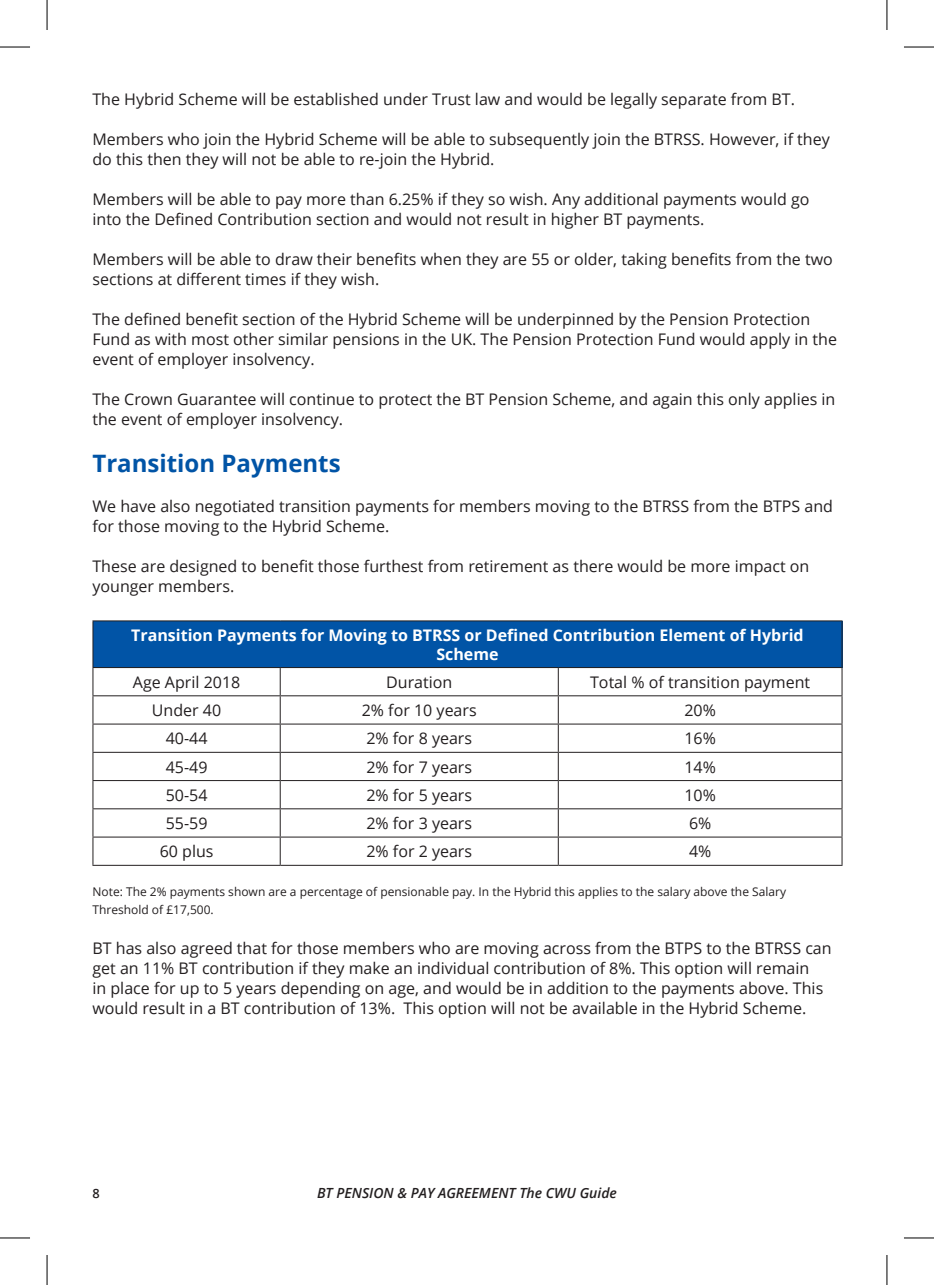
<style>
.page{position:relative;width:934px;height:1285px;background:#fff}
.page>*{position:absolute;margin:0;border:0;box-sizing:border-box;transform-origin:0 0}
.t1{font:700 24px "Open Sans";color:#0154a6}
.t2{font:16px/20px "Open Sans";color:#231f20}
.t3{font:700 16px/18.4px "Open Sans";color:#fff;text-align:center}
.t4{font:italic 600 14px "Open Sans";color:#231f20}
.t5{font:600 12.8px "Open Sans";color:#231f20}
.t6{font:12px/18px "Open Sans";color:#231f20}
</style>
<div class="page">
<div style="left:93px;top:621px;width:748px;height:46px;background:#0154a6"></div>
<hr style="left:92px;top:620px;width:188px;height:1px;background:#231f20">
<hr style="left:92px;top:621px;width:1px;height:46px;background:#231f20">
<hr style="left:280px;top:620px;width:278px;height:1px;background:#231f20">
<hr style="left:558px;top:620px;width:284px;height:1px;background:#231f20">
<hr style="left:841px;top:621px;width:1px;height:46px;background:#231f20">
<hr style="left:92px;top:667px;width:188px;height:1px;background:#231f20">
<hr style="left:280px;top:667px;width:278px;height:1px;background:#231f20">
<hr style="left:558px;top:667px;width:284px;height:1px;background:#231f20">
<hr style="left:92px;top:695px;width:188px;height:1px;background:#231f20">
<hr style="left:280px;top:695px;width:278px;height:1px;background:#231f20">
<hr style="left:558px;top:695px;width:284px;height:1px;background:#231f20">
<hr style="left:92px;top:723px;width:188px;height:1px;background:#231f20">
<hr style="left:280px;top:723px;width:278px;height:1px;background:#231f20">
<hr style="left:558px;top:723px;width:284px;height:1px;background:#231f20">
<hr style="left:92px;top:752px;width:188px;height:1px;background:#231f20">
<hr style="left:280px;top:752px;width:278px;height:1px;background:#231f20">
<hr style="left:558px;top:752px;width:284px;height:1px;background:#231f20">
<hr style="left:92px;top:780px;width:188px;height:1px;background:#231f20">
<hr style="left:280px;top:780px;width:278px;height:1px;background:#231f20">
<hr style="left:558px;top:780px;width:284px;height:1px;background:#231f20">
<hr style="left:92px;top:808px;width:188px;height:1px;background:#231f20">
<hr style="left:280px;top:808px;width:278px;height:1px;background:#231f20">
<hr style="left:558px;top:808px;width:284px;height:1px;background:#231f20">
<hr style="left:92px;top:836px;width:188px;height:1px;background:#231f20">
<svg style="left:92px;top:668px;width:1px;height:197px"></svg>
<hr style="left:280px;top:836px;width:278px;height:1px;background:#231f20">
<svg style="left:279px;top:668px;width:1px;height:197px"></svg>
<hr style="left:558px;top:836px;width:284px;height:1px;background:#231f20">
<svg style="left:557px;top:668px;width:1px;height:197px"></svg>
<svg style="left:841px;top:668px;width:1px;height:197px"></svg>
<hr style="left:92px;top:865px;width:188px;height:1px;background:#231f20">
<hr style="left:280px;top:865px;width:278px;height:1px;background:#231f20">
<hr style="left:558px;top:865px;width:284px;height:1px;background:#231f20">
<hr style="left:0;top:47px;width:30px;height:1px;background:#000">
<hr style="left:903px;top:47px;width:30px;height:1px;background:#000">
<hr style="left:0;top:1237px;width:30px;height:1px;background:#000">
<hr style="left:903px;top:1237px;width:30px;height:1px;background:#000">
<hr style="left:47px;top:0;width:1px;height:30px;background:#000">
<hr style="left:47px;top:1255px;width:1px;height:30px;background:#000">
<hr style="left:886px;top:0;width:1px;height:30px;background:#000">
<hr style="left:886px;top:1255px;width:1px;height:30px;background:#000">
<p class="t2" style="left:92px;top:88px;width:703px">The Hybrid Scheme will be established under Trust law and would be legally separate from BT.</p>
<p class="t2" style="left:92px;top:128px;width:738px">Members who join the Hybrid Scheme will be able to subsequently join the BTRSS. However, if they do this then they will not be able to re-join the Hybrid.</p>
<p class="t2" style="left:92px;top:188px;width:718px">Members will be able to pay more than 6.25% if they so wish. Any additional payments would go into the Defined Contribution section and would not result in higher BT payments.</p>
<p class="t2" style="left:92px;top:248px;width:741px">Members will be able to draw their benefits when they are 55 or older, taking benefits from the two sections at different times if they wish.</p>
<p class="t2" style="left:92px;top:308px;width:745px">The defined benefit section of the Hybrid Scheme will be underpinned by the Pension Protection<br>Fund as with most other similar pensions in the UK. The Pension Protection Fund would apply in the event of employer insolvency.</p>
<p class="t2" style="left:92px;top:388px;width:744px">The Crown Guarantee will continue to protect the BT Pension Scheme, and again this only applies in the event of employer insolvency.</p>
<h1 class="t1" style="left:92px;top:447px;width:249px">Transition Payments</h1>
<p class="t2" style="left:92px;top:496px;width:741px">We have also negotiated transition payments for members moving to the BTRSS from the BTPS and for those moving to the Hybrid Scheme.</p>
<p class="t2" style="left:92px;top:556px;width:718px">These are designed to benefit those furthest from retirement as there would be more impact on younger members.</p>
<p class="t3" style="left:131px;top:626px;width:673px">Transition Payments for Moving to BTRSS or Defined Contribution Element of Hybrid<br>Scheme</p>
<p class="t2" style="left:133px;top:671px;width:109px">Age April 2018</p>
<p class="t2" style="left:386px;top:671px;width:68px">Duration</p>
<p class="t2" style="left:590px;top:671px;width:221px">Total % of transition payment</p>
<p class="t2" style="left:152px;top:700px;width:71px">Under 40</p>
<p class="t2" style="left:361px;top:700px;width:116px">2% for 10 years</p>
<p class="t2" style="left:684px;top:700px;width:33px">20%</p>
<p class="t2" style="left:166px;top:728px;width:43px">40-44</p>
<p class="t2" style="left:366px;top:728px;width:107px">2% for 8 years</p>
<p class="t2" style="left:684px;top:728px;width:33px">16%</p>
<p class="t2" style="left:166px;top:756px;width:43px">45-49</p>
<p class="t2" style="left:366px;top:756px;width:107px">2% for 7 years</p>
<p class="t2" style="left:684px;top:756px;width:33px">14%</p>
<p class="t2" style="left:166px;top:784px;width:43px">50-54</p>
<p class="t2" style="left:366px;top:784px;width:107px">2% for 5 years</p>
<p class="t2" style="left:684px;top:784px;width:33px">10%</p>
<p class="t2" style="left:166px;top:813px;width:43px">55-59</p>
<p class="t2" style="left:366px;top:813px;width:107px">2% for 3 years</p>
<p class="t2" style="left:688px;top:813px;width:24px">6%</p>
<p class="t2" style="left:160px;top:841px;width:55px">60 plus</p>
<p class="t2" style="left:366px;top:841px;width:107px">2% for 2 years</p>
<p class="t2" style="left:688px;top:841px;width:24px">4%</p>
<p class="t6" style="left:92px;top:882px;width:694px">Note: The 2% payments shown are a percentage of pensionable pay. In the Hybrid this applies to the salary above the Salary<br>Threshold of £17,500.</p>
<p class="t2" style="left:92px;top:937px;width:740px">BT has also agreed that for those members who are moving across from the BTPS to the BTRSS can get an 11% BT contribution if they make an individual contribution of 8%. This option will remain<br>in place for up to 5 years depending on age, and would be in addition to the payments above. This would result in a BT contribution of 13%. This option will not be available in the Hybrid Scheme.</p>
<p class="t5" style="left:92px;top:1184px;width:9px">8</p>
<p class="t4" style="left:317px;top:1183px;width:301px">BT PENSION &amp; PAY AGREEMENT The CWU Guide</p>
</div>
